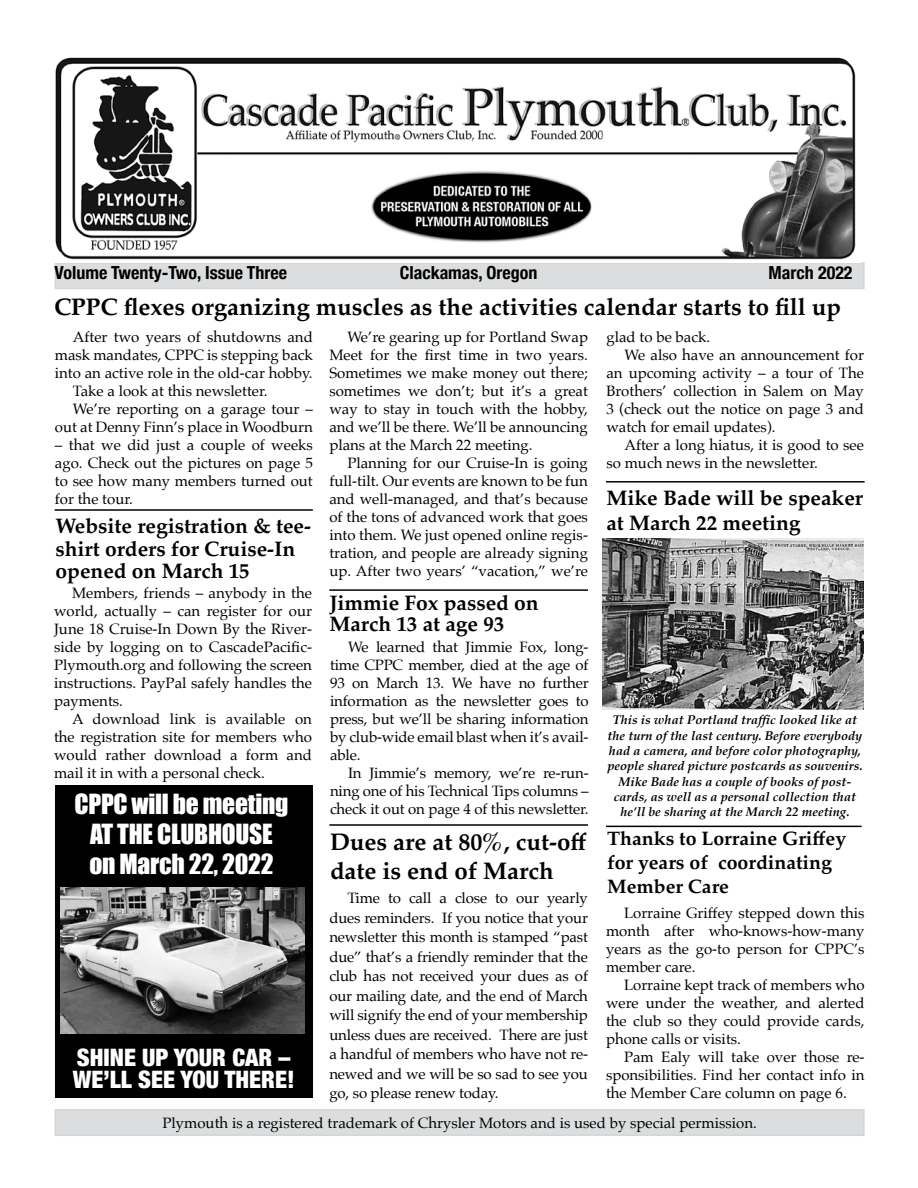
<style>
.page{position:relative;width:918px;height:1188px;background:#fff}
.page>*{position:absolute;margin:0;border:0;box-sizing:border-box;transform-origin:0 0}
.t1{font:25.5px/30px "Impact";letter-spacing:-.01em;color:#fff;text-align:center}
.t2{font:700 24px/28.8px "Palatino";color:#000}
.t3{font:900 condensed 24px/22.5px "Helvetica Neue";color:#fff}
.t4{font:700 21px/22.5px "Palatino";color:#000}
.t5{font:700 19.5px/24px "Palatino";color:#000}
.t6{font:700 condensed 18px "Helvetica Neue";color:#000}
.t7{font:15px/18px "Palatino";color:#000;text-align:justify}
.t8{font:italic 700 12.75px/15.3px "Palatino";color:#000;text-align:center}
</style>
<div class="page">
<div style="left:55px;top:1109px;width:810px;height:27px;background:#dcddde"></div>
<div style="left:55px;top:262px;width:810px;height:27px;background:#dcddde"></div>
<img style="left:55px;top:57px;width:807px;height:206px">
<div style="left:55px;top:785px;width:258px;height:312px;background:#000"></div>
<img style="left:60px;top:887px;width:244px;height:147px">
<hr style="left:329px;top:824px;width:259px;height:2px;background:#000">
<hr style="left:606px;top:826px;width:256px;height:1px;background:#000">
<img style="left:602px;top:538px;width:262px;height:172px">
<hr style="left:329px;top:589px;width:259px;height:2px;background:#000">
<hr style="left:55px;top:509px;width:258px;height:2px;background:#000">
<hr style="left:606px;top:481px;width:259px;height:2px;background:#000">
<p class="t6" style="left:55px;top:258px;width:234px">Volume Twenty-Two, Issue Three</p>
<p class="t6" style="left:400px;top:258px;width:139px">Clackamas, Oregon</p>
<p class="t6" style="left:768px;top:258px;width:86px">March 2022</p>
<h2 class="t2" style="left:54px;top:292px;width:789px">CPPC flexes organizing muscles as the activities calendar starts to fill up</h2>
<p class="t7" style="left:73px;top:328px;width:241px">After two years of shutdowns and</p>
<p class="t7" style="left:55px;top:346px;width:260px">mask mandates, CPPC is stepping back</p>
<p class="t7" style="left:55px;top:364px;width:259px">into an active role in the old-car hobby.</p>
<p class="t7" style="left:73px;top:382px;width:196px">Take a look at this newsletter.</p>
<p class="t7" style="left:73px;top:400px;width:241px">We’re reporting on a garage tour –</p>
<p class="t7" style="left:55px;top:418px;width:259px">out at Denny Finn’s place in Woodburn</p>
<p class="t7" style="left:55px;top:436px;width:260px">– that we did just a couple of weeks ago. Check out the pictures on page 5 to see how many members turned out for the tour.</p>
<h3 class="t4" style="left:56px;top:514px;width:257px">Website registration &amp; tee&shy;shirt orders for Cruise-In opened on March 15</h3>
<p class="t7" style="left:54px;top:584px;width:260px;text-indent:18px">Members, friends – anybody in the world, actually – can register for our June 18 Cruise-In Down By the River&shy;side by logging on to CascadePacific-Plymouth.org and following the screen instructions. PayPal safely handles the payments.</p>
<p class="t7" style="left:54px;top:710px;width:260px;text-indent:18px">A download link is available on the registration site for members who would rather download a form and mail it in with a personal check.</p>
<h1 class="t1" style="left:75px;top:788px;width:215px">CPPC will be meeting<br>AT THE CLUBHOUSE on March 22, 2022</h1>
<h2 class="t3" style="left:73px;top:1045px;width:223px">SHINE UP YOUR CAR –<br>WE’LL SEE YOU THERE!</h2>
<p class="t7" style="left:329px;top:328px;width:260px;text-indent:18px">We’re gearing up for Portland Swap Meet for the first time in two years.<br>Sometimes we make money out there; sometimes we don’t; but it’s a great way to stay in touch with the hobby, and we’ll be there. We’ll be announcing plans at the March 22 meeting.</p>
<p class="t7" style="left:329px;top:454px;width:260px;text-indent:18px">Planning for our Cruise-In is going full-tilt. Our events are known to be fun and well-managed, and that’s because of the tons of advanced work that goes into them. We just opened online regis&shy;tration, and people are already signing up. After two years’ “vacation,” we’re</p>
<h3 class="t4" style="left:329px;top:592px;width:211px;line-height:21px">Jimmie Fox passed on<br>March 13 at age 93</h3>
<p class="t7" style="left:330px;top:638px;width:260px;text-indent:18px">We learned that Jimmie Fox, long&shy;time CPPC member, died at the age of 93 on March 13. We have no further information as the newsletter goes to press, but we’ll be sharing information by club-wide email blast when it’s avail&shy;able.</p>
<p class="t7" style="left:330px;top:764px;width:260px;text-indent:18px">In Jimmie’s memory, we’re re-run&shy;ning one of his Technical Tips columns – check it out on page 4 of this newsletter.</p>
<h2 class="t2" style="left:330px;top:827px;width:258px">Dues are at 80%, cut-off date is end of March</h2>
<p class="t7" style="left:329px;top:888px;width:260px;line-height:19.5px;text-indent:18px">Time to call a close to our yearly dues reminders. If you notice that your newsletter this month is stamped “past due” that’s a friendly reminder that the club has not received your dues as of our mailing date, and the end of March will signify the end of your membership unless dues are received. There are just a handful of members who have not re&shy;newed and we will be so sad to see you go, so please renew today.</p>
<p class="t7" style="left:606px;top:328px;width:105px">glad to be back.</p>
<p class="t7" style="left:624px;top:346px;width:241px">We also have an announcement for</p>
<p class="t7" style="left:606px;top:364px;width:259px">an upcoming activity – a tour of The</p>
<p class="t7" style="left:606px;top:382px;width:259px">Brothers’ collection in Salem on May</p>
<p class="t7" style="left:606px;top:400px;width:259px">3 (check out the notice on page 3 and</p>
<p class="t7" style="left:606px;top:418px;width:171px">watch for email updates).</p>
<p class="t7" style="left:624px;top:436px;width:241px">After a long hiatus, it is good to see</p>
<p class="t7" style="left:606px;top:454px;width:213px">so much news in the newsletter.</p>
<h3 class="t4" style="left:606px;top:485px;width:258px;line-height:25.2px">Mike Bade will be speaker at March 22 meeting</h3>
<p class="t8" style="left:607px;top:712px;width:257px">This is what Portland traffic looked like at the turn of the last century. Before everybody had a camera, and before color photography, people shared picture postcards as souvenirs.<br>Mike Bade has a couple of books of post&shy;cards, as well as a personal collection that he’ll be sharing at the March 22 meeting.</p>
<h3 class="t5" style="left:607px;top:826px;width:241px">Thanks to Lorraine Griffey for years of coordinating<br>Member Care</h3>
<p class="t7" style="left:606px;top:903px;width:260px;text-indent:18px">Lorraine Griffey stepped down this month after who-knows-how-many years as the go-to person for CPPC’s member care.</p>
<p class="t7" style="left:606px;top:975px;width:260px;text-indent:18px">Lorraine kept track of members who were under the weather, and alerted the club so they could provide cards, phone calls or visits.</p>
<p class="t7" style="left:606px;top:1047px;width:260px;text-indent:18px">Pam Ealy will take over those re&shy;sponsibilities. Find her contact info in the Member Care column on page 6.</p>
<p class="t7" style="left:162px;top:1114px;width:596px">Plymouth is a registered trademark of Chrysler Motors and is used by special permission.</p>
</div>
